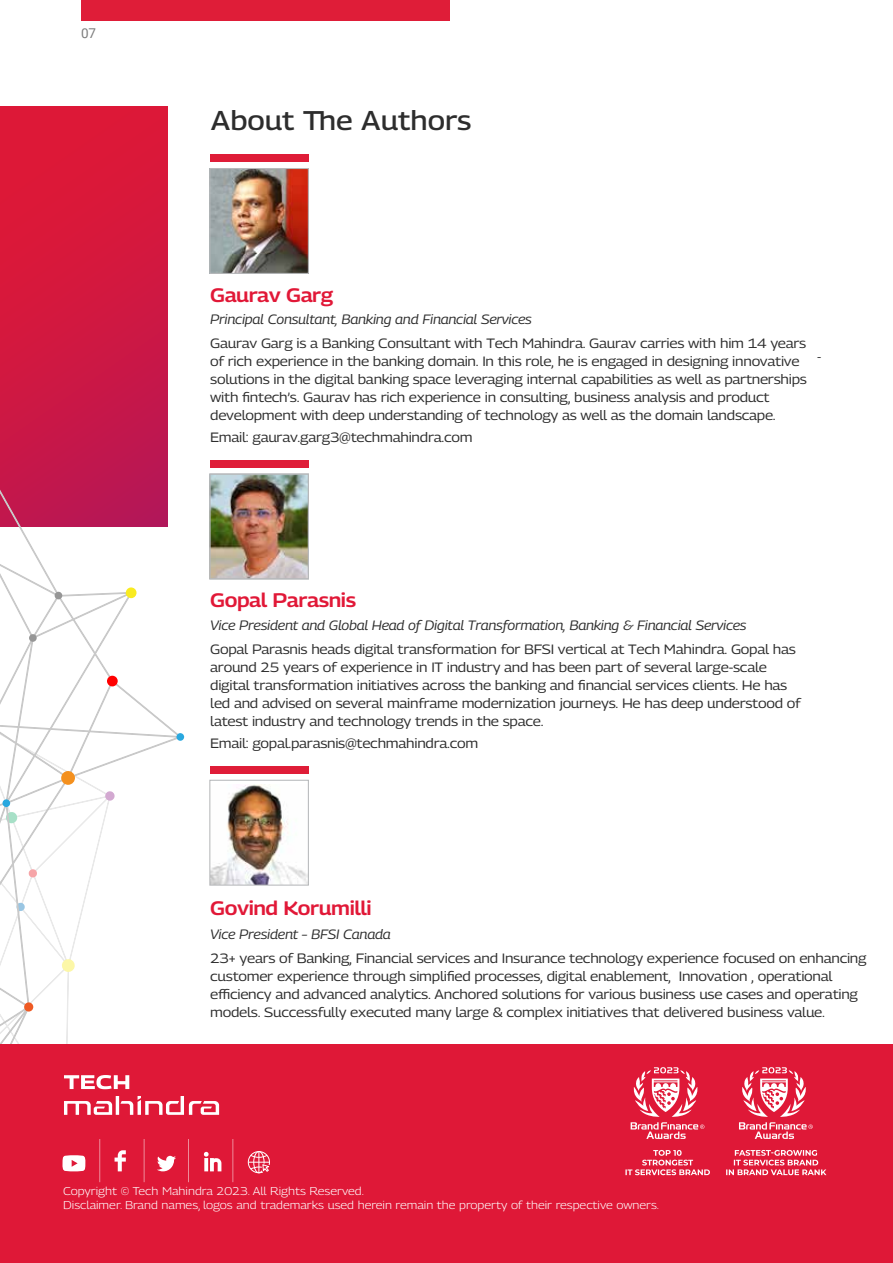
<style>
.page{position:relative;width:893px;height:1263px;background:#fff}
.page>*{position:absolute;margin:0;border:0;box-sizing:border-box;transform-origin:0 0}
.t1{font:500 27px "Georama Semi Expanded";color:#2d2d2d}
.t2{font:600 19.5px "Georama Semi Expanded";letter-spacing:-.02em;color:#e11837}
.t3{font:13.5px/18px "Georama Semi Expanded";letter-spacing:-.02em;color:#2d2d2d}
.t4{font:italic 13.5px "Georama Semi Expanded";letter-spacing:-.02em;color:#2d2d2d}
.t5{font:13.5px "Roboto";color:#7c7c7c}
.t6{font:12px "Georama Semi Expanded";color:#2d2d2d}
.t7{font:300 11.25px/13.5px "Georama Semi Expanded";color:#fff}
</style>
<div class="page">
<img style="left:211px;top:170px;width:96px;height:102px">
<img style="left:211px;top:475px;width:96px;height:6px">
<svg style="left:0;top:106px;width:167px;height:375px;background:#d11740"></svg>
<svg style="left:0;top:481px;width:309px;height:563px"></svg>
<div style="left:61px;top:771px;width:14px;height:14px;background:#f4901e;border-radius:50%"></div>
<div style="left:126px;top:587px;width:11px;height:11px;background:#f9eb21;border-radius:50%"></div>
<div style="left:107px;top:675px;width:11px;height:12px;background:#f00;border-radius:50%"></div>
<div style="left:29px;top:634px;width:8px;height:8px;background:#969696;border-radius:50%"></div>
<div style="left:55px;top:592px;width:7px;height:7px;background:#969696;border-radius:50%"></div>
<div style="left:176px;top:733px;width:8px;height:8px;background:#29a8df;border-radius:50%"></div>
<div style="left:2px;top:799px;width:8px;height:8px;background:#29a8df;border-radius:50%"></div>
<div style="left:24px;top:1002px;width:9px;height:10px;background:#ee5a24;border-radius:50%"></div>
<div style="left:81px;top:0;width:368px;height:20px;background:#df1d38"></div>
<div style="left:210px;top:154px;width:99px;height:7px;background:#df1d38"></div>
<div style="left:210px;top:460px;width:99px;height:7px;background:#df1d38"></div>
<div style="left:210px;top:766px;width:99px;height:8px;background:#df1d38"></div>
<img style="left:211px;top:784px;width:96px;height:100px">
<div style="left:209px;top:473px;width:100px;height:106px;border:1px solid #b7b9bb"></div>
<div style="left:209px;top:780px;width:100px;height:106px;border:1px solid #b7b9bb"></div>
<div style="left:209px;top:168px;width:100px;height:106px;border:1px solid #b7b9bb"></div>
<div style="left:0;top:1044px;width:893px;height:219px;background:#df1837"></div>
<svg style="left:114px;top:1150px;width:12px;height:22px"></svg>
<svg style="left:204px;top:1152px;width:17px;height:19px"></svg>
<svg style="left:248px;top:1151px;width:22px;height:23px"></svg>
<svg style="left:157px;top:1156px;width:19px;height:15px"></svg>
<svg style="left:62px;top:1155px;width:24px;height:17px"></svg>
<hr style="left:99px;top:1139px;width:1px;height:43px;background:#fff">
<hr style="left:144px;top:1139px;width:1px;height:43px;background:#fff">
<hr style="left:188px;top:1139px;width:1px;height:43px;background:#fff">
<hr style="left:232px;top:1139px;width:1px;height:43px;background:#fff">
<svg style="left:64px;top:1075px;width:65px;height:14px"></svg>
<svg style="left:64px;top:1096px;width:155px;height:19px"></svg>
<svg style="left:625px;top:1067px;width:85px;height:108px"></svg>
<svg style="left:726px;top:1067px;width:100px;height:108px"></svg>
<p class="t5" style="left:81px;top:24px;width:17px">07</p>
<h1 class="t1" style="left:211px;top:101px;width:262px">About The Authors</h1>
<h2 class="t2" style="left:210px;top:281px;width:125px">Gaurav Garg</h2>
<p class="t4" style="left:210px;top:309px;width:323px">Principal Consultant, Banking and Financial Services</p>
<p class="t3" style="left:210px;top:334px;width:598px">Gaurav Garg is a Banking Consultant with Tech Mahindra. Gaurav carries with him 14 years of rich experience in the banking domain. In this role, he is engaged in designing innovative solutions in the digital banking space leveraging internal capabilities as well as partnerships with fintech’s. Gaurav has rich experience in consulting, business analysis and product development with deep understanding of technology as well as the domain landscape.</p>
<p class="t3" style="left:210px;top:428px;width:264px">Email: gaurav.garg3@techmahindra.com</p>
<p class="t6" style="left:817px;top:348px;width:6px">-</p>
<h2 class="t2" style="left:210px;top:586px;width:147px">Gopal Parasnis</h2>
<p class="t4" style="left:210px;top:615px;width:538px">Vice President and Global Head of Digital Transformation, Banking &amp; Financial Services</p>
<p class="t3" style="left:210px;top:639px;width:592px">Gopal Parasnis heads digital transformation for BFSI vertical at Tech Mahindra. Gopal has around 25 years of experience in IT industry and has been part of several large-scale digital transformation initiatives across the banking and financial services clients. He has led and advised on several mainframe modernization journeys. He has deep understood of latest industry and technology trends in the space.</p>
<p class="t3" style="left:210px;top:734px;width:270px">Email: gopal.parasnis@techmahindra.com</p>
<h2 class="t2" style="left:210px;top:894px;width:163px">Govind Korumilli</h2>
<p class="t4" style="left:210px;top:925px;width:182px">Vice President – BFSI Canada</p>
<p class="t3" style="left:210px;top:949px;width:658px">23+ years of Banking, Financial services and Insurance technology experience focused on enhancing customer experience through simplified processes, digital enablement, Innovation , operational efficiency and advanced analytics. Anchored solutions for various business use cases and operating models. Successfully executed many large &amp; complex initiatives that delivered business value.</p>
<p class="t7" style="left:63px;top:1184px;width:597px">Copyright © Tech Mahindra 2023. All Rights Reserved.<br>Disclaimer. Brand names, logos and trademarks used herein remain the property of their respective owners.</p>
</div>
